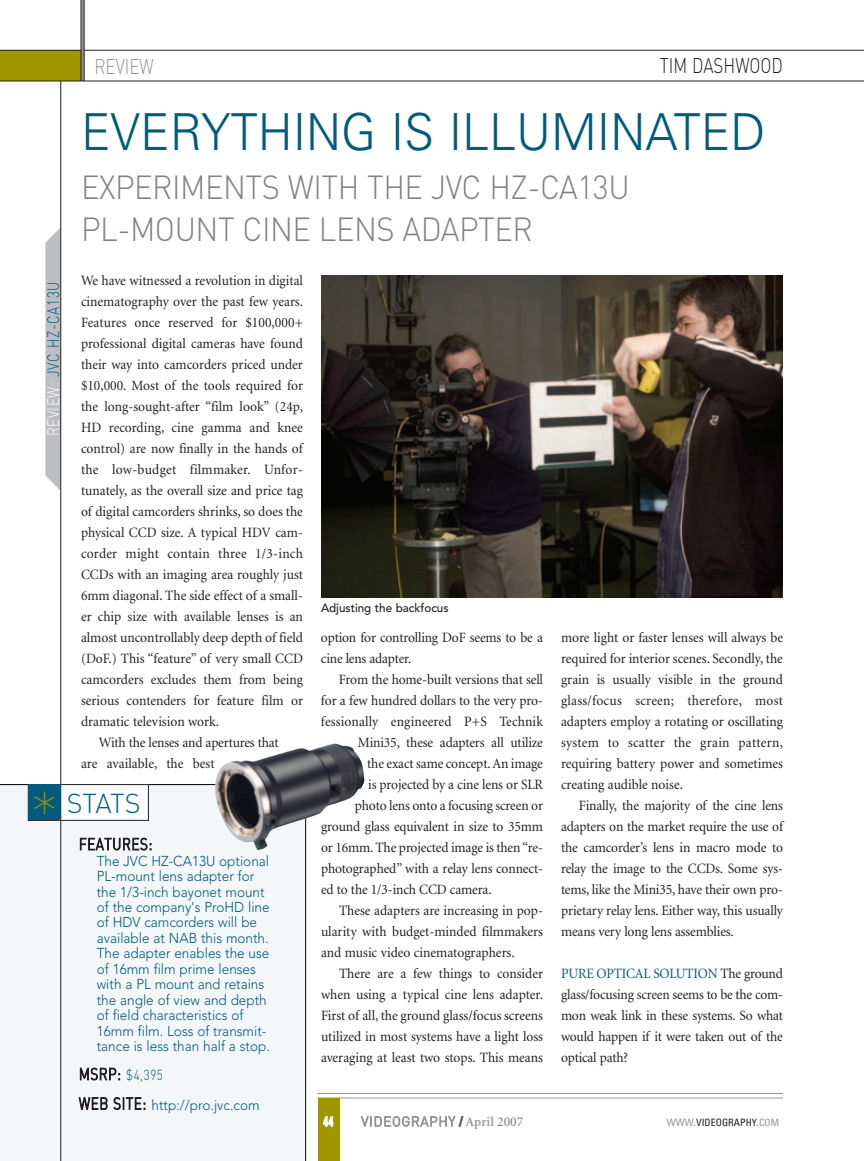
<style>
.page{position:relative;width:864px;height:1161px;background:#fff}
.page>*{position:absolute;margin:0;border:0;box-sizing:border-box;transform-origin:0 0}
.t1{font:300 51px "Univers";color:#005b7c;scale:.95 1}
.t2{font:300 33px/42px "DIN";letter-spacing:-.015em;color:#808285;scale:.94 1}
.t3{font:300 27px "DIN";letter-spacing:-.03em;color:#005b7c}
.t4{font:300 21px "DIN";color:#231f20;scale:.81 1}
.t5{font:300 21px "DIN";color:#939598;scale:.81 1}
.t6{font:300 16.5px "DIN";letter-spacing:.05em;color:#005b7c;scale:.81 1}
.t7{font:300 16.5px "DIN";letter-spacing:.05em;color:#231f20;scale:.81 1}
.t8{font:300 14.4px "DIN";color:#005b7c;scale:.81 1}
.t9{font:14.25px/21px "Minion";color:#231f20;text-align:justify;scale:.95 1}
.t10{font:300 14.25px/15.5px "Avenir";color:#005b7c;scale:.95 1}
.t11{font:14.25px "Minion";letter-spacing:.02em;color:#231f20;scale:.95 1}
.t12{font:300 13.5px "DIN";letter-spacing:.05em;color:#939598}
.t13{font:800 condensed 13.5px "Helvetica Neue";color:#fff;scale:.65 1}
.t14{font:500 12px "Avenir";color:#231f20}
.t15{font:condensed 10.2px "Univers";color:#231f20}
.s1{color:#fff}
.s2{font-size:16.5px;color:#231f20}
.s3{font-family:"DIN";font-size:16.5px;color:#231f20}
.s4{color:#005b7c}
.s5{font-family:"Univers";font-weight:400;font-stretch:ultra-condensed;color:#636366}
.s6{font-family:"Minion";font-weight:600}
.s7{color:#939598}
.s8{font-size:13.5px;color:#939598}
</style>
<div class="page">
<div style="left:0;top:50px;width:83px;height:31px;background:#a09600"></div>
<hr style="left:0;top:50px;width:864px;height:1px;background:#231f20">
<hr style="left:81px;top:0;width:3px;height:81px;background:#939598">
<hr style="left:0;top:81px;width:864px;height:1px;background:#231f20">
<svg style="left:45px;top:228px;width:15px;height:262px;background:#c2c3c6"></svg>
<hr style="left:317px;top:1093px;width:466px;height:1px;background:#939598">
<hr style="left:84px;top:0;width:1px;height:81px;background:#231f20">
<hr style="left:81px;top:0;width:1px;height:81px;background:#231f20">
<hr style="left:317px;top:1098px;width:466px;height:1px;background:#939598">
<div style="left:0;top:784px;width:306px;height:377px;background:#f3f7f9"></div>
<div style="left:28px;top:785px;width:120px;height:35px;background:#fff"></div>
<div style="left:28px;top:784px;width:121px;height:37px;border:1px solid #231f20"></div>
<img style="left:215px;top:744px;width:150px;height:106px">
<div style="left:318px;top:1099px;width:22px;height:62px;background:#a09600"></div>
<hr style="left:60px;top:81px;width:1px;height:1080px;background:#231f20">
<div style="left:28px;top:785px;width:33px;height:35px;background:#005b7c"></div>
<img style="left:321px;top:275px;width:462px;height:322px">
<h3 class="t5" style="left:94px;top:59px;width:75px">REVIEW</h3>
<h3 class="t4" style="left:660px;top:58px;width:154px">TIM DASHWOOD</h3>
<h1 class="t1" style="left:81px;top:113px;width:722px">EVERYTHING IS ILLUMINATED</h1>
<h2 class="t2" style="left:81px;top:170px;width:585px">EXPERIMENTS WITH THE JVC HZ-CA13U<br>PL-MOUNT CINE LENS ADAPTER</h2>
<p class="t6" style="left:47px;top:436px;width:193px;rotate:-90deg"><span class="s1">REVIEW:</span> JVC HZ-CA13U</p>
<p class="t9" style="left:81px;top:271px;width:235px">We have witnessed a revolution in digital</p>
<p class="t9" style="left:81px;top:292px;width:235px">cinematography over the past few years.</p>
<p class="t9" style="left:81px;top:313px;width:235px">Features once reserved for $100,000+</p>
<p class="t9" style="left:81px;top:334px;width:235px">professional digital cameras have found</p>
<p class="t9" style="left:81px;top:355px;width:235px">their way into camcorders priced under</p>
<p class="t9" style="left:81px;top:376px;width:235px">$10,000. Most of the tools required for</p>
<p class="t9" style="left:81px;top:397px;width:235px">the long-sought-after “film look” (24p,</p>
<p class="t9" style="left:81px;top:418px;width:235px">HD recording, cine gamma and knee</p>
<p class="t9" style="left:81px;top:439px;width:235px">control) are now finally in the hands of</p>
<p class="t11" style="left:81px;top:464px;width:235px">the low-budget filmmaker. Unfor-</p>
<p class="t9" style="left:81px;top:481px;width:235px">tunately, as the overall size and price tag</p>
<p class="t9" style="left:81px;top:502px;width:235px">of digital camcorders shrinks, so does the</p>
<p class="t9" style="left:81px;top:523px;width:235px">physical CCD size. A typical HDV cam-</p>
<p class="t11" style="left:81px;top:548px;width:235px">corder might contain three 1/3-inch</p>
<p class="t9" style="left:81px;top:565px;width:235px">CCDs with an imaging area roughly just</p>
<p class="t9" style="left:81px;top:586px;width:235px">6mm diagonal. The side effect of a small-</p>
<p class="t9" style="left:81px;top:607px;width:235px">er chip size with available lenses is an</p>
<p class="t9" style="left:81px;top:628px;width:235px">almost uncontrollably deep depth of field</p>
<p class="t9" style="left:81px;top:649px;width:235px">(DoF.) This “feature” of very small CCD</p>
<p class="t9" style="left:81px;top:670px;width:235px">camcorders excludes them from being</p>
<p class="t9" style="left:81px;top:691px;width:235px">serious contenders for feature film or</p>
<p class="t9" style="left:81px;top:712px;width:147px">dramatic television work.</p>
<p class="t9" style="left:99px;top:733px;width:191px">With the lenses and apertures that</p>
<p class="t9" style="left:81px;top:754px;width:142px">are available, the best</p>
<h3 class="t3" style="left:34px;top:794px;width:108px"><sub>u</sub> STATS</h3>
<p class="t7" style="left:79px;top:838px;width:92px">FEATURES:</p>
<p class="t10" style="left:97px;top:854px;width:184px">The JVC HZ-CA13U optional<br>PL-mount lens adapter for the 1/3-inch bayonet mount of the company's ProHD line of HDV camcorders will be available at NAB this month.<br>The adapter enables the use of 16mm film prime lenses with a PL mount and retains the angle of view and depth of field characteristics of<br>16mm film. Loss of transmit&shy;tance is less than half a stop.</p>
<p class="t8" style="left:79px;top:1070px;width:105px"><span class="s2">MSRP:</span> $4,395</p>
<p class="t10" style="left:79px;top:1098px;width:192px"><span class="s3">WEB SITE:</span> http://pro.jvc.com</p>
<p class="t14" style="left:321px;top:603px;width:129px">Adjusting the backfocus</p>
<p class="t9" style="left:321px;top:628px;width:235px">option for controlling DoF seems to be a cine lens adapter.</p>
<p class="t9" style="left:339px;top:670px;width:216px">From the home-built versions that sell</p>
<p class="t9" style="left:321px;top:691px;width:235px">for a few hundred dollars to the very pro-</p>
<p class="t9" style="left:321px;top:712px;width:235px">fessionally engineered P+S Technik</p>
<p class="t9" style="left:358px;top:733px;width:196px">Mini35, these adapters all utilize</p>
<p class="t9" style="left:367px;top:754px;width:186px">the exact same concept. An image</p>
<p class="t9" style="left:368px;top:775px;width:185px">is projected by a cine lens or SLR</p>
<p class="t9" style="left:355px;top:796px;width:200px">photo lens onto a focusing screen or</p>
<p class="t9" style="left:321px;top:817px;width:235px">ground glass equivalent in size to 35mm</p>
<p class="t9" style="left:321px;top:838px;width:235px">or 16mm. The projected image is then “re-</p>
<p class="t9" style="left:321px;top:859px;width:235px">photographed” with a relay lens connect-</p>
<p class="t9" style="left:321px;top:880px;width:181px">ed to the 1/3-inch CCD camera.</p>
<p class="t9" style="left:339px;top:901px;width:216px">These adapters are increasing in pop-</p>
<p class="t9" style="left:321px;top:922px;width:235px">ularity with budget-minded filmmakers</p>
<p class="t9" style="left:321px;top:943px;width:205px">and music video cinematographers.</p>
<p class="t9" style="left:339px;top:964px;width:216px">There are a few things to consider</p>
<p class="t9" style="left:321px;top:985px;width:235px">when using a typical cine lens adapter.</p>
<p class="t9" style="left:321px;top:1006px;width:235px">First of all, the ground glass/focus screens</p>
<p class="t9" style="left:321px;top:1027px;width:235px">utilized in most systems have a light loss</p>
<p class="t9" style="left:321px;top:1048px;width:235px">averaging at least two stops. This means</p>
<p class="t9" style="left:561px;top:628px;width:235px">more light or faster lenses will always be required for interior scenes. Secondly, the grain is usually visible in the ground glass/focus screen; therefore, most adapters employ a rotating or oscillating system to scatter the grain pattern, requiring battery power and sometimes creating audible noise.</p>
<p class="t9" style="left:561px;top:796px;width:235px;text-indent:18px">Finally, the majority of the cine lens adapters on the market require the use of the camcorder’s lens in macro mode to relay the image to the CCDs. Some sys&shy;tems, like the Mini35, have their own pro&shy;prietary relay lens. Either way, this usually means very long lens assemblies.</p>
<p class="t9" style="left:561px;top:964px;width:235px"><span class="s4">PURE OPTICAL SOLUTION</span> The ground glass/focusing screen seems to be the com&shy;mon weak link in these systems. So what would happen if it were taken out of the optical path?</p>
<p class="t13" style="left:323px;top:1117px;width:17px">44</p>
<p class="t12" style="left:361px;top:1117px;width:164px">VIDEOGRAPHY <span class="s5">/</span> <span class="s6">April 2007</span></p>
<p class="t15" style="left:667px;top:1119px;width:114px"><span class="s7">WWW</span><span class="s8">.</span>VIDEOGRAPHY<span class="s8">.</span><span class="s7">COM</span></p>
</div>
